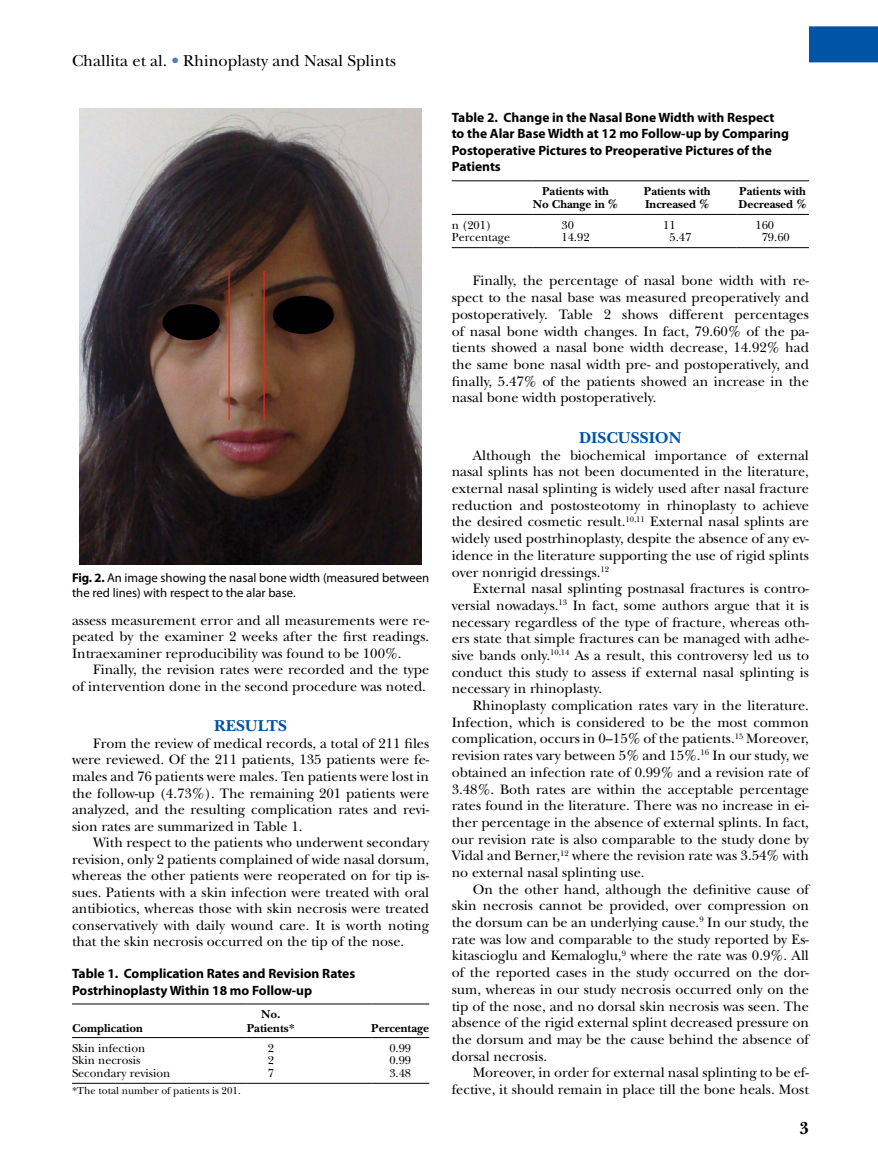
<style>
.page{position:relative;width:878px;height:1175px;background:#fff}
.page>*{position:absolute;margin:0;border:0;box-sizing:border-box;transform-origin:0 0}
.t1{font:700 18px "New Baskerville";color:#000}
.t2{font:16.5px "New Baskerville";color:#000}
.t3{font:700 16.5px "New Baskerville";color:#0054a6}
.t4{font:14.25px/16.6px "New Baskerville";color:#000;text-align:justify}
.t5{font:700 13.5px/16.5px "Myriad Pro";color:#000}
.t6{font:12.75px/15px "Myriad Pro";color:#000}
.t7{font:700 12px/13.5px "New Baskerville";color:#000;text-align:center}
.t8{font:12px "New Baskerville";color:#000}
.t9{font:10.5px "New Baskerville";color:#000}
.s1{color:#5a77ba}
.s2{font-weight:700}
</style>
<div class="page">
<div style="left:808px;top:26px;width:70px;height:36px;background:#0054a6"></div>
<img style="left:79px;top:108px;width:343px;height:456px">
<hr style="left:72px;top:1003px;width:175px;height:1px;background:#000">
<hr style="left:247px;top:1003px;width:124px;height:1px;background:#000">
<hr style="left:371px;top:1003px;width:58px;height:1px;background:#000">
<hr style="left:72px;top:1037px;width:175px;height:1px;background:#000">
<hr style="left:247px;top:1037px;width:124px;height:1px;background:#000">
<hr style="left:371px;top:1037px;width:58px;height:1px;background:#000">
<hr style="left:72px;top:1082px;width:175px;height:1px;background:#000">
<hr style="left:247px;top:1082px;width:124px;height:1px;background:#000">
<hr style="left:371px;top:1082px;width:58px;height:1px;background:#000">
<hr style="left:452px;top:180px;width:80px;height:1px;background:#000">
<hr style="left:532px;top:180px;width:109px;height:1px;background:#000">
<hr style="left:641px;top:180px;width:95px;height:1px;background:#000">
<hr style="left:736px;top:180px;width:72px;height:1px;background:#000">
<hr style="left:452px;top:214px;width:80px;height:1px;background:#000">
<hr style="left:532px;top:214px;width:109px;height:1px;background:#000">
<hr style="left:641px;top:214px;width:95px;height:1px;background:#000">
<hr style="left:736px;top:214px;width:72px;height:1px;background:#000">
<hr style="left:452px;top:247px;width:80px;height:1px;background:#000">
<hr style="left:532px;top:247px;width:109px;height:1px;background:#000">
<hr style="left:641px;top:247px;width:95px;height:1px;background:#000">
<hr style="left:736px;top:247px;width:72px;height:1px;background:#000">
<p class="t2" style="left:72px;top:51px;width:325px">Challita et al. <span class="s1">•</span> Rhinoplasty and Nasal Splints</p>
<p class="t6" style="left:72px;top:569px;width:358px"><span class="s2">Fig. 2.</span> An image showing the nasal bone width (measured between the red lines) with respect to the alar base.</p>
<p class="t4" style="left:72px;top:612px;width:359px">assess measurement error and all measurements were re&shy;peated by the examiner 2 weeks after the first readings.<br>Intraexaminer reproducibility was found to be 100%.</p>
<p class="t4" style="left:72px;top:661px;width:358px;text-align:right">Finally, the revision rates were recorded and the type<br>of intervention done in the second procedure was noted.</p>
<p class="t3" style="left:214px;top:716px;width:74px">RESULTS</p>
<p class="t4" style="left:72px;top:735px;width:359px;text-indent:21px">From the review of medical records, a total of 211 files were reviewed. Of the 211 patients, 135 patients were fe&shy;males and 76 patients were males. Ten patients were lost in the follow-up (4.73%). The remaining 201 patients were analyzed, and the resulting complication rates and revi&shy;sion rates are summarized in Table 1.</p>
<p class="t4" style="left:72px;top:834px;width:359px;text-indent:21px">With respect to the patients who underwent secondary revision, only 2 patients complained of wide nasal dorsum, whereas the other patients were reoperated on for tip is&shy;sues. Patients with a skin infection were treated with oral antibiotics, whereas those with skin necrosis were treated conservatively with daily wound care. It is worth noting that the skin necrosis occurred on the tip of the nose.</p>
<p class="t5" style="left:72px;top:964px;width:285px">Table 1. Complication Rates and Revision Rates<br>Postrhinoplasty Within 18 mo Follow-up</p>
<p class="t7" style="left:72px;top:1021px;width:72px">Complication</p>
<p class="t7" style="left:247px;top:1007px;width:49px">No.<br>Patients*</p>
<p class="t7" style="left:371px;top:1021px;width:59px">Percentage</p>
<p class="t8" style="left:72px;top:1041px;width:75px">Skin infection</p>
<p class="t8" style="left:268px;top:1041px;width:8px">2</p>
<p class="t8" style="left:389px;top:1041px;width:23px">0.99</p>
<p class="t8" style="left:72px;top:1053px;width:70px">Skin necrosis</p>
<p class="t8" style="left:268px;top:1053px;width:8px">2</p>
<p class="t8" style="left:389px;top:1053px;width:23px">0.99</p>
<p class="t8" style="left:72px;top:1066px;width:100px">Secondary revision</p>
<p class="t8" style="left:268px;top:1066px;width:8px">7</p>
<p class="t8" style="left:389px;top:1066px;width:23px">3.48</p>
<p class="t9" style="left:72px;top:1084px;width:170px">*The total number of patients is 201.</p>
<p class="t5" style="left:452px;top:109px;width:339px">Table 2. Change in the Nasal Bone Width with Respect to the Alar Base Width at 12 mo Follow-up by Comparing Postoperative Pictures to Preoperative Pictures of the Patients</p>
<p class="t7" style="left:532px;top:184px;width:87px">Patients with<br>No Change in %</p>
<p class="t7" style="left:644px;top:184px;width:68px;text-align:left">Patients with<br>Increased %</p>
<p class="t7" style="left:738px;top:184px;width:70px;text-align:left">Patients with<br>Decreased %</p>
<p class="t8" style="left:452px;top:218px;width:41px">n (201)</p>
<p class="t8" style="left:561px;top:218px;width:14px">30</p>
<p class="t8" style="left:663px;top:218px;width:14px">11</p>
<p class="t8" style="left:755px;top:218px;width:20px">160</p>
<p class="t8" style="left:452px;top:230px;width:60px">Percentage</p>
<p class="t8" style="left:561px;top:230px;width:30px">14.92</p>
<p class="t8" style="left:669px;top:230px;width:23px">5.47</p>
<p class="t8" style="left:761px;top:230px;width:30px">79.60</p>
<p class="t4" style="left:451px;top:272px;width:359px;text-indent:21px">Finally, the percentage of nasal bone width with re&shy;spect to the nasal base was measured preoperatively and postoperatively. Table 2 shows different percentages of nasal bone width changes. In fact, 79.60% of the pa&shy;tients showed a nasal bone width decrease, 14.92% had the same bone nasal width pre- and postoperatively, and finally, 5.47% of the patients showed an increase in the nasal bone width postoperatively.</p>
<p class="t3" style="left:579px;top:428px;width:104px">DISCUSSION</p>
<p class="t4" style="left:451px;top:447px;width:359px;text-indent:21px">Although the biochemical importance of external nasal splints has not been documented in the literature, external nasal splinting is widely used after nasal fracture reduction and postosteotomy in rhinoplasty to achieve the desired cosmetic result.<sup>10,11</sup> External nasal splints are widely used postrhinoplasty, despite the absence of any ev&shy;idence in the literature supporting the use of rigid splints over nonrigid dressings.<sup>12</sup></p>
<p class="t4" style="left:451px;top:580px;width:359px;text-indent:21px">External nasal splinting postnasal fractures is contro&shy;versial nowadays.<sup>13</sup> In fact, some authors argue that it is necessary regardless of the type of fracture, whereas oth&shy;ers state that simple fractures can be managed with adhe&shy;sive bands only.<sup>10,14</sup> As a result, this controversy led us to conduct this study to assess if external nasal splinting is necessary in rhinoplasty.</p>
<p class="t4" style="left:451px;top:697px;width:359px;text-indent:21px">Rhinoplasty complication rates vary in the literature.<br>Infection, which is considered to be the most common complication, occurs in 0–15% of the patients.<sup>15</sup> Moreover, revision rates vary between 5% and 15%.<sup>16</sup> In our study, we obtained an infection rate of 0.99% and a revision rate of 3.48%. Both rates are within the acceptable percentage rates found in the literature. There was no increase in ei&shy;ther percentage in the absence of external splints. In fact, our revision rate is also comparable to the study done by Vidal and Berner,<sup>12</sup> where the revision rate was 3.54% with no external nasal splinting use.</p>
<p class="t4" style="left:452px;top:880px;width:359px;text-indent:21px">On the other hand, although the definitive cause of skin necrosis cannot be provided, over compression on the dorsum can be an underlying cause.<sup>9</sup> In our study, the rate was low and comparable to the study reported by Es&shy;kitascioglu and Kemaloglu,<sup>9</sup> where the rate was 0.9%. All of the reported cases in the study occurred on the dor&shy;sum, whereas in our study necrosis occurred only on the tip of the nose, and no dorsal skin necrosis was seen. The absence of the rigid external splint decreased pressure on the dorsum and may be the cause behind the absence of dorsal necrosis.</p>
<p class="t4" style="left:452px;top:1064px;width:359px;text-align:right">Moreover, in order for external nasal splinting to be ef&shy;fective, it should remain in place till the bone heals. Most</p>
<p class="t1" style="left:799px;top:1118px;width:11px">3</p>
</div>
